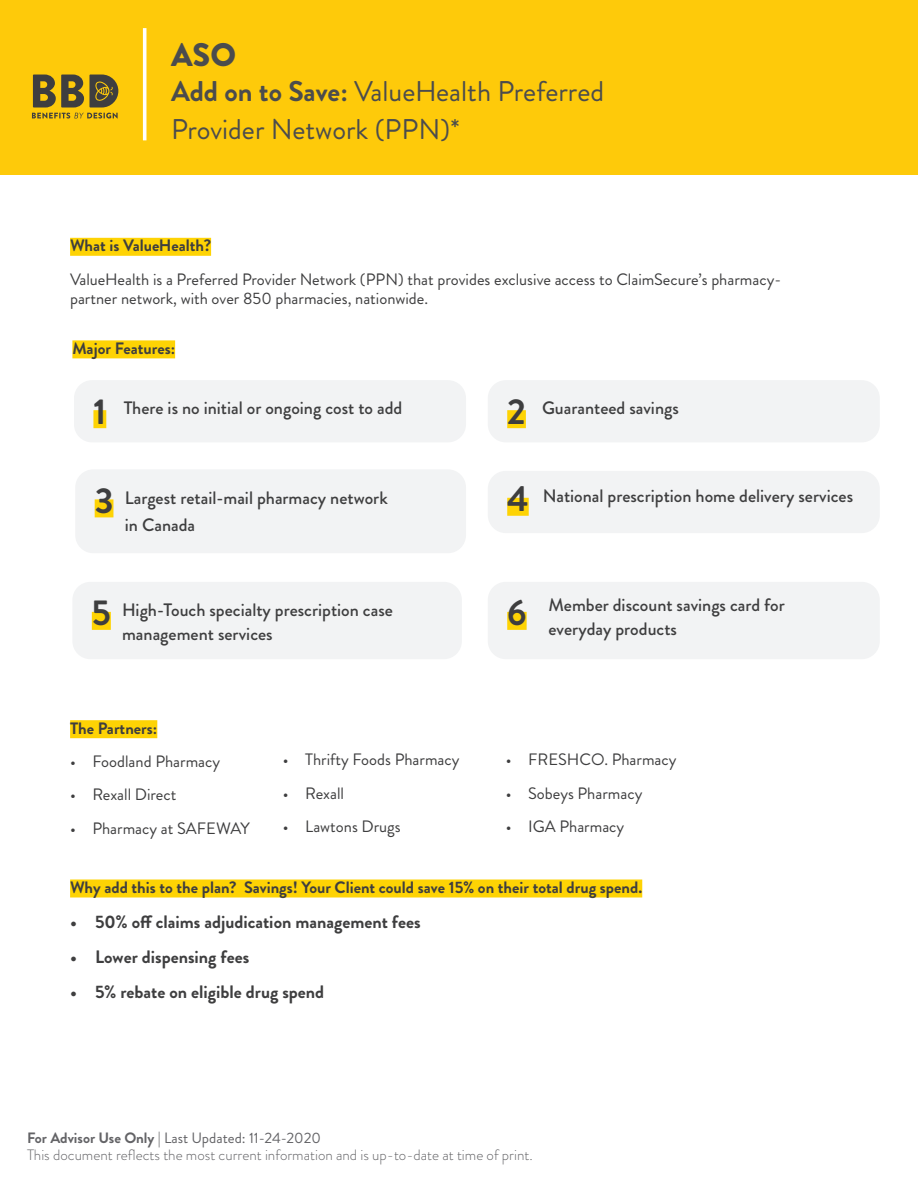
<style>
.page{position:relative;width:918px;height:1188px;background:#fff}
.page>*{position:absolute;margin:0;border:0;box-sizing:border-box;transform-origin:0 0}
.Body_Copy{font:700 36px "Brandon Grotesque";color:#3e3e3f}
.H1_-_Benepac{font:900 32.55px "Brandon Grotesque";color:#4b4c4d}
.H1{font:28.5px/37.5px "Brandon Grotesque";color:#4b4c4d}
.Body_Copy-2{font:500 18px/24px "Brandon Grotesque";color:#3e3e3f}
.Body_Copy-3{font:700 18px "Brandon Grotesque";color:#3e3e3f}
.Body_Copy-4{font:16.5px/19.8px "Brandon Grotesque";color:#3e3e3f}
.Body_Copy-5{font:700 16.5px "Brandon Grotesque";color:#3e3e3f}
.t1{font:300 15px/16.5px "Brandon Grotesque";color:#636366}
.s1{font-weight:700}
.s2{font-weight:400}
</style>
<div class="page">
<div style="left:0;top:0;width:918px;height:175px;background:#feca0a"></div>
<div style="left:70px;top:238px;width:141px;height:18px;background:#fed304"></div>
<div style="left:70px;top:720px;width:87px;height:18px;background:#fed304"></div>
<div style="left:70px;top:880px;width:572px;height:18px;background:#fed304"></div>
<div style="left:74px;top:380px;width:392px;height:62px;background:#f2f3f4;border-radius:18px"></div>
<div style="left:93px;top:410px;width:13px;height:18px;background:#fed304"></div>
<div style="left:488px;top:380px;width:392px;height:62px;background:#f2f3f4;border-radius:18px"></div>
<div style="left:507px;top:410px;width:19px;height:18px;background:#fed304"></div>
<div style="left:75px;top:469px;width:391px;height:84px;background:#f2f3f4;border-radius:18px"></div>
<div style="left:95px;top:499px;width:18px;height:18px;background:#fed304"></div>
<div style="left:488px;top:471px;width:392px;height:62px;background:#f2f3f4;border-radius:18px"></div>
<div style="left:507px;top:498px;width:22px;height:18px;background:#fed304"></div>
<div style="left:72px;top:582px;width:390px;height:77px;background:#f2f3f4;border-radius:18px"></div>
<div style="left:92px;top:612px;width:19px;height:18px;background:#fed304"></div>
<div style="left:488px;top:582px;width:392px;height:77px;background:#f2f3f4;border-radius:18px"></div>
<div style="left:507px;top:612px;width:20px;height:18px;background:#fed304"></div>
<div style="left:72px;top:340px;width:103px;height:18px;background:#fed304"></div>
<hr style="left:143px;top:28px;width:3px;height:112px;background:#fff">
<svg style="left:32px;top:75px;width:86px;height:44px"></svg>
<p class="H1_-_Benepac" style="left:171px;top:32px;width:67px">ASO</p>
<p class="H1" style="left:171px;top:73px;width:435px"><span class="s1">Add on to Save:</span> ValueHealth Preferred<br>Provider Network (PPN)*</p>
<p class="Body_Copy-5" style="left:70px;top:234px;width:142px">What is ValueHealth?</p>
<p class="Body_Copy-4" style="left:70px;top:269px;width:713px">ValueHealth is a Preferred Provider Network (PPN) that provides exclusive access to ClaimSecure’s pharmacy&shy;partner network, with over 850 pharmacies, nationwide.</p>
<p class="Body_Copy-5" style="left:72px;top:337px;width:104px">Major Features:</p>
<p class="Body_Copy" style="left:93px;top:386px;width:14px">1</p>
<p class="Body_Copy-2" style="left:124px;top:396px;width:280px">There is no initial or ongoing cost to add</p>
<p class="Body_Copy" style="left:507px;top:386px;width:20px">2</p>
<p class="Body_Copy-2" style="left:542px;top:396px;width:138px">Guaranteed savings</p>
<p class="Body_Copy" style="left:95px;top:475px;width:20px">3</p>
<p class="Body_Copy-2" style="left:125px;top:484px;width:264px;line-height:27px">Largest retail-mail pharmacy network in Canada</p>
<p class="Body_Copy" style="left:507px;top:474px;width:23px">4</p>
<p class="Body_Copy-2" style="left:543px;top:484px;width:312px">National prescription home delivery services</p>
<p class="Body_Copy" style="left:92px;top:588px;width:21px">5</p>
<p class="Body_Copy-2" style="left:122px;top:598px;width:272px">High-Touch specialty prescription case management services</p>
<p class="Body_Copy" style="left:507px;top:588px;width:21px">6</p>
<p class="Body_Copy-2" style="left:548px;top:593px;width:238px">Member discount savings card for everyday products</p>
<p class="Body_Copy-5" style="left:70px;top:717px;width:89px">The Partners:</p>
<p class="Body_Copy-4" style="left:70px;top:752px;width:152px">• Foodland Pharmacy</p>
<p class="Body_Copy-4" style="left:70px;top:785px;width:108px">• Rexall Direct</p>
<p class="Body_Copy-4" style="left:70px;top:818px;width:181px">• Pharmacy at SAFEWAY</p>
<p class="Body_Copy-4" style="left:283px;top:750px;width:178px">• Thrifty Foods Pharmacy</p>
<p class="Body_Copy-4" style="left:283px;top:783px;width:63px">• Rexall</p>
<p class="Body_Copy-4" style="left:283px;top:817px;width:119px">• Lawtons Drugs</p>
<p class="Body_Copy-4" style="left:506px;top:750px;width:172px">• FRESHCO. Pharmacy</p>
<p class="Body_Copy-4" style="left:506px;top:783px;width:138px">• Sobeys Pharmacy</p>
<p class="Body_Copy-4" style="left:506px;top:817px;width:120px">• IGA Pharmacy</p>
<p class="Body_Copy-5" style="left:70px;top:876px;width:574px">Why add this to the plan? Savings! Your Client could save 15% on their total drug spend.</p>
<p class="Body_Copy-3" style="left:70px;top:909px;width:352px">• 50% off claims adjudication management fees</p>
<p class="Body_Copy-3" style="left:70px;top:944px;width:181px">• Lower dispensing fees</p>
<p class="Body_Copy-3" style="left:70px;top:980px;width:256px">• 5% rebate on eligible drug spend</p>
<p class="t1" style="left:27px;top:1130px;width:507px"><span class="s1">For Advisor Use Only</span> <span class="s2">| Last Updated: 11-24-2020<br></span>This document reflects the most current information and is up-to-date at time of print.</p>
</div>
